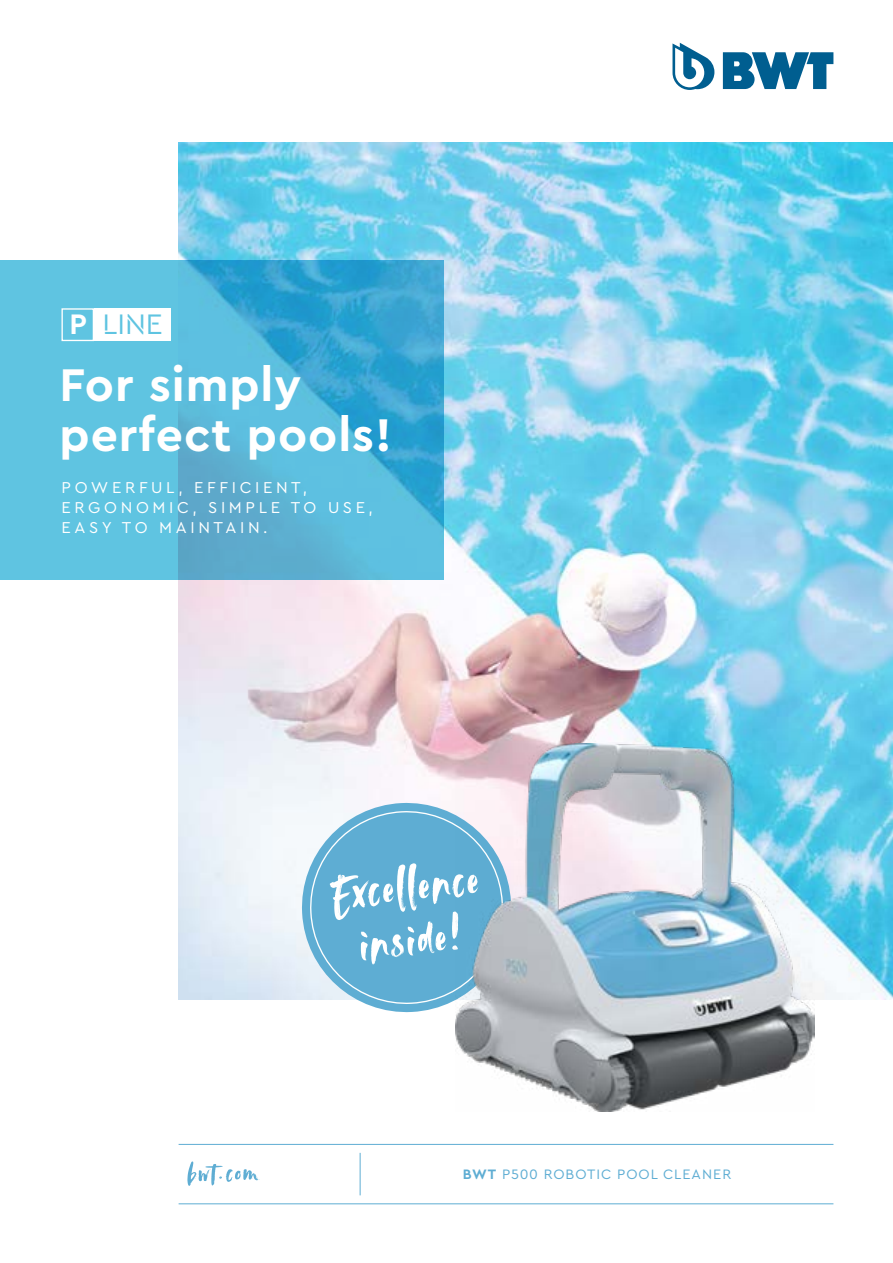
<style>
.page{position:relative;width:893px;height:1263px;background:#fff}
.page>*{position:absolute;margin:0;border:0;box-sizing:border-box;transform-origin:0 0}
.t1{font:52.95px/53.6px "Avallon";color:#fff;text-align:center}
.t2{font:700 48px/49.5px "Cera PRO";letter-spacing:.02em;color:#fff}
.t3{font:29.55px "Cera Stencil PRO";color:#5fc4e1}
.t4{font:16.5px/19.8px "Cera PRO";letter-spacing:.22em;color:#fff}
.t5{font:14.25px "Cera PRO";letter-spacing:.07em;color:#5eadd3}
.s1{font-family:"Cera PRO";font-weight:700;color:#fff}
.s2{font-weight:700}
</style>
<div class="page">
<img style="left:179px;top:143px;width:714px;height:856px">
<svg style="left:299px;top:800px;width:156px;height:213px;fill:#f4f6fb"></svg>
<svg style="left:308px;top:809px;width:147px;height:197px;background:#71b6d8"></svg>
<hr style="left:360px;top:1153px;width:1px;height:42px;background:#5eadd3">
<hr style="left:179px;top:1144px;width:654px;height:1px;background:#5eadd3">
<hr style="left:179px;top:1203px;width:654px;height:1px;background:#5eadd3">
<svg style="left:723px;top:52px;width:110px;height:37px"></svg>
<svg style="left:672px;top:43px;width:42px;height:47px"></svg>
<svg style="left:0;top:260px;width:444px;height:320px;background:#52b7da"></svg>
<svg style="left:187px;top:1161px;width:71px;height:25px"></svg>
<div style="left:94px;top:308px;width:77px;height:33px;background:#fff"></div>
<div style="left:62px;top:309px;width:31px;height:31px;background:#5fc4e1"></div>
<div style="left:61px;top:308px;width:33px;height:33px;border:1px solid #fff"></div>
<img style="left:455px;top:743px;width:359px;height:369px">
<h3 class="t3" style="left:69px;top:304px;width:95px"><span class="s1">P</span> LINE</h3>
<h2 class="t2" style="left:60px;top:358px;width:334px">For simply perfect pools!</h2>
<p class="t4" style="left:62px;top:477px;width:313px">POWERFUL, EFFICIENT,<br>ERGONOMIC, SIMPLE TO USE,<br>EASY TO MAINTAIN.</p>
<h1 class="t1" style="left:329px;top:871px;width:149px;rotate:-6deg">Excellence inside!</h1>
<p class="t5" style="left:463px;top:1165px;width:270px"><span class="s2">BWT</span> P500 ROBOTIC POOL CLEANER</p>
</div>
